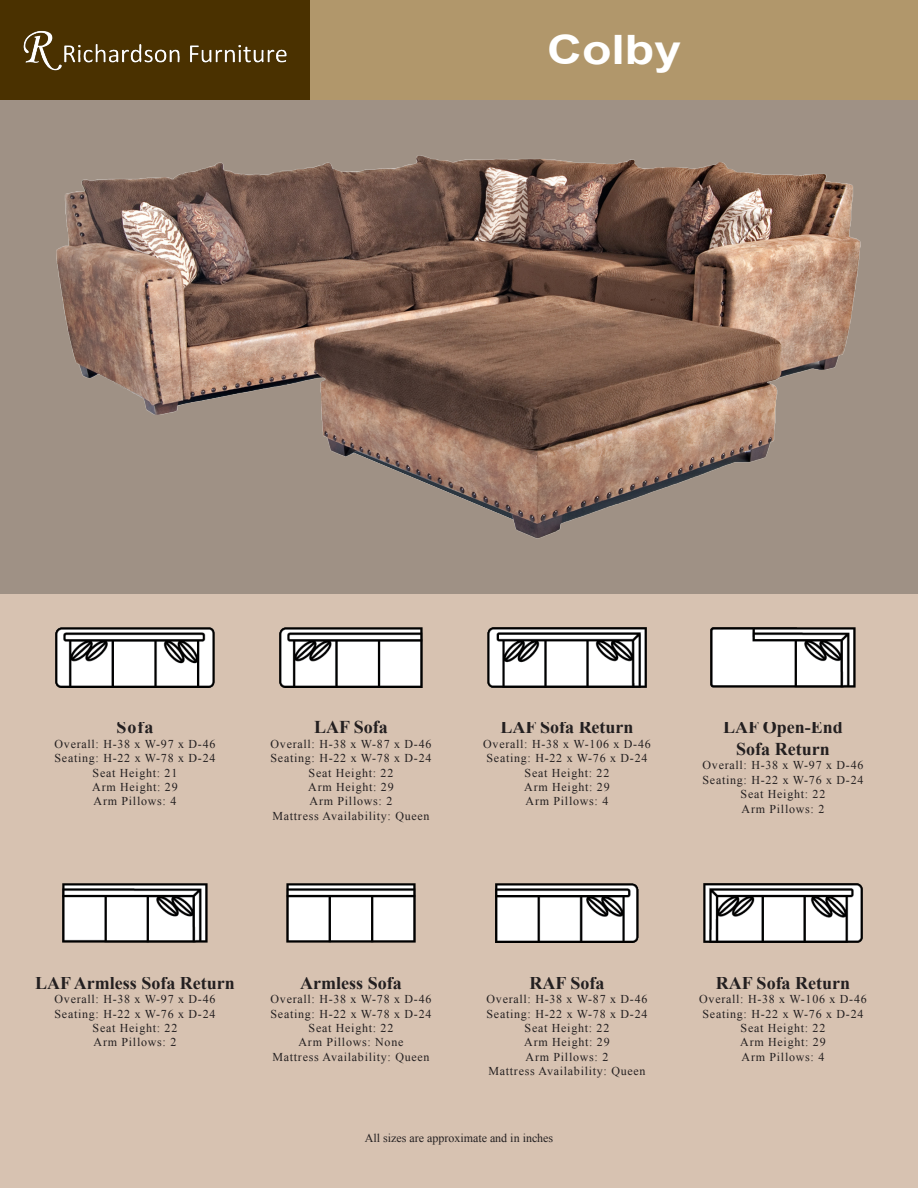
<style>
.page{position:relative;width:918px;height:1188px;background:#d7c2b1}
.page>*{position:absolute;margin:0;border:0;box-sizing:border-box;transform-origin:0 0}
.t1{font:700 40.5px "Arial";color:#fff;scale:1.19 1}
.t2{font:700 18px "Times New Roman";color:#231f20}
.t3{font:12px "Times New Roman";letter-spacing:.06em;color:#231f20}
.t4{font:12px "Times New Roman";color:#231f20}
</style>
<div class="page">
<div style="left:0;top:0;width:310px;height:101px;background:#4a3100"></div>
<img style="left:23px;top:30px;width:264px;height:41px">
<div style="left:310px;top:0;width:608px;height:101px;background:#b1976b"></div>
<div style="left:0;top:101px;width:918px;height:493px;background:#9f9185"></div>
<img style="left:56px;top:155px;width:805px;height:384px">
<img style="left:279px;top:628px;width:144px;height:59px">
<img style="left:711px;top:628px;width:144px;height:60px">
<img style="left:488px;top:628px;width:158px;height:59px">
<img style="left:56px;top:628px;width:158px;height:59px">
<img style="left:704px;top:883px;width:158px;height:60px">
<img style="left:286px;top:883px;width:130px;height:60px">
<img style="left:495px;top:883px;width:144px;height:60px">
<img style="left:63px;top:883px;width:144px;height:60px">
<p class="t1" style="left:547px;top:23px;width:114px">Colby</p>
<p class="t2" style="left:116px;top:715px;width:39px">Sofa</p>
<p class="t3" style="left:55px;top:736px;width:162px">Overall: H-38 x W-97 x D-46</p>
<p class="t3" style="left:55px;top:750px;width:162px">Seating: H-22 x W-78 x D-24</p>
<p class="t3" style="left:93px;top:764px;width:86px">Seat Height: 21</p>
<p class="t3" style="left:92px;top:779px;width:87px">Arm Height: 29</p>
<p class="t3" style="left:94px;top:793px;width:84px">Arm Pillows: 4</p>
<p class="t2" style="left:314px;top:715px;width:75px">LAF Sofa</p>
<p class="t3" style="left:271px;top:736px;width:162px">Overall: H-38 x W-87 x D-46</p>
<p class="t3" style="left:271px;top:750px;width:162px">Seating: H-22 x W-78 x D-24</p>
<p class="t3" style="left:309px;top:764px;width:86px">Seat Height: 22</p>
<p class="t3" style="left:308px;top:779px;width:87px">Arm Height: 29</p>
<p class="t3" style="left:310px;top:793px;width:84px">Arm Pillows: 2</p>
<p class="t3" style="left:272px;top:808px;width:159px">Mattress Availability: Queen</p>
<p class="t2" style="left:500px;top:715px;width:135px">LAF Sofa Return</p>
<p class="t3" style="left:483px;top:736px;width:169px">Overall: H-38 x W-106 x D-46</p>
<p class="t3" style="left:487px;top:750px;width:162px">Seating: H-22 x W-76 x D-24</p>
<p class="t3" style="left:525px;top:764px;width:86px">Seat Height: 22</p>
<p class="t3" style="left:524px;top:779px;width:87px">Arm Height: 29</p>
<p class="t3" style="left:526px;top:793px;width:84px">Arm Pillows: 4</p>
<p class="t2" style="left:723px;top:715px;width:121px">LAF Open-End</p>
<p class="t2" style="left:736px;top:736px;width:95px">Sofa Return</p>
<p class="t3" style="left:703px;top:757px;width:162px">Overall: H-38 x W-97 x D-46</p>
<p class="t3" style="left:703px;top:772px;width:162px">Seating: H-22 x W-76 x D-24</p>
<p class="t3" style="left:741px;top:786px;width:86px">Seat Height: 22</p>
<p class="t3" style="left:742px;top:800px;width:84px">Arm Pillows: 2</p>
<p class="t2" style="left:35px;top:970px;width:201px">LAF Armless Sofa Return</p>
<p class="t3" style="left:55px;top:991px;width:162px">Overall: H-38 x W-97 x D-46</p>
<p class="t3" style="left:55px;top:1005px;width:162px">Seating: H-22 x W-76 x D-24</p>
<p class="t3" style="left:93px;top:1020px;width:86px">Seat Height: 22</p>
<p class="t3" style="left:94px;top:1034px;width:84px">Arm Pillows: 2</p>
<p class="t2" style="left:300px;top:970px;width:103px">Armless Sofa</p>
<p class="t3" style="left:271px;top:991px;width:162px">Overall: H-38 x W-78 x D-46</p>
<p class="t3" style="left:271px;top:1005px;width:162px">Seating: H-22 x W-78 x D-24</p>
<p class="t3" style="left:309px;top:1020px;width:86px">Seat Height: 22</p>
<p class="t3" style="left:299px;top:1034px;width:106px">Arm Pillows: None</p>
<p class="t3" style="left:272px;top:1049px;width:159px">Mattress Availability: Queen</p>
<p class="t2" style="left:530px;top:970px;width:76px">RAF Sofa</p>
<p class="t3" style="left:487px;top:991px;width:162px">Overall: H-38 x W-87 x D-46</p>
<p class="t3" style="left:487px;top:1005px;width:162px">Seating: H-22 x W-78 x D-24</p>
<p class="t3" style="left:525px;top:1020px;width:86px">Seat Height: 22</p>
<p class="t3" style="left:524px;top:1034px;width:87px">Arm Height: 29</p>
<p class="t3" style="left:526px;top:1049px;width:84px">Arm Pillows: 2</p>
<p class="t3" style="left:488px;top:1063px;width:159px">Mattress Availability: Queen</p>
<p class="t4" style="left:365px;top:1130px;width:190px">All sizes are approximate and in inches</p>
<p class="t2" style="left:716px;top:970px;width:136px">RAF Sofa Return</p>
<p class="t3" style="left:699px;top:991px;width:169px">Overall: H-38 x W-106 x D-46</p>
<p class="t3" style="left:703px;top:1005px;width:162px">Seating: H-22 x W-76 x D-24</p>
<p class="t3" style="left:741px;top:1020px;width:86px">Seat Height: 22</p>
<p class="t3" style="left:740px;top:1034px;width:87px">Arm Height: 29</p>
<p class="t3" style="left:742px;top:1049px;width:84px">Arm Pillows: 4</p>
</div>
